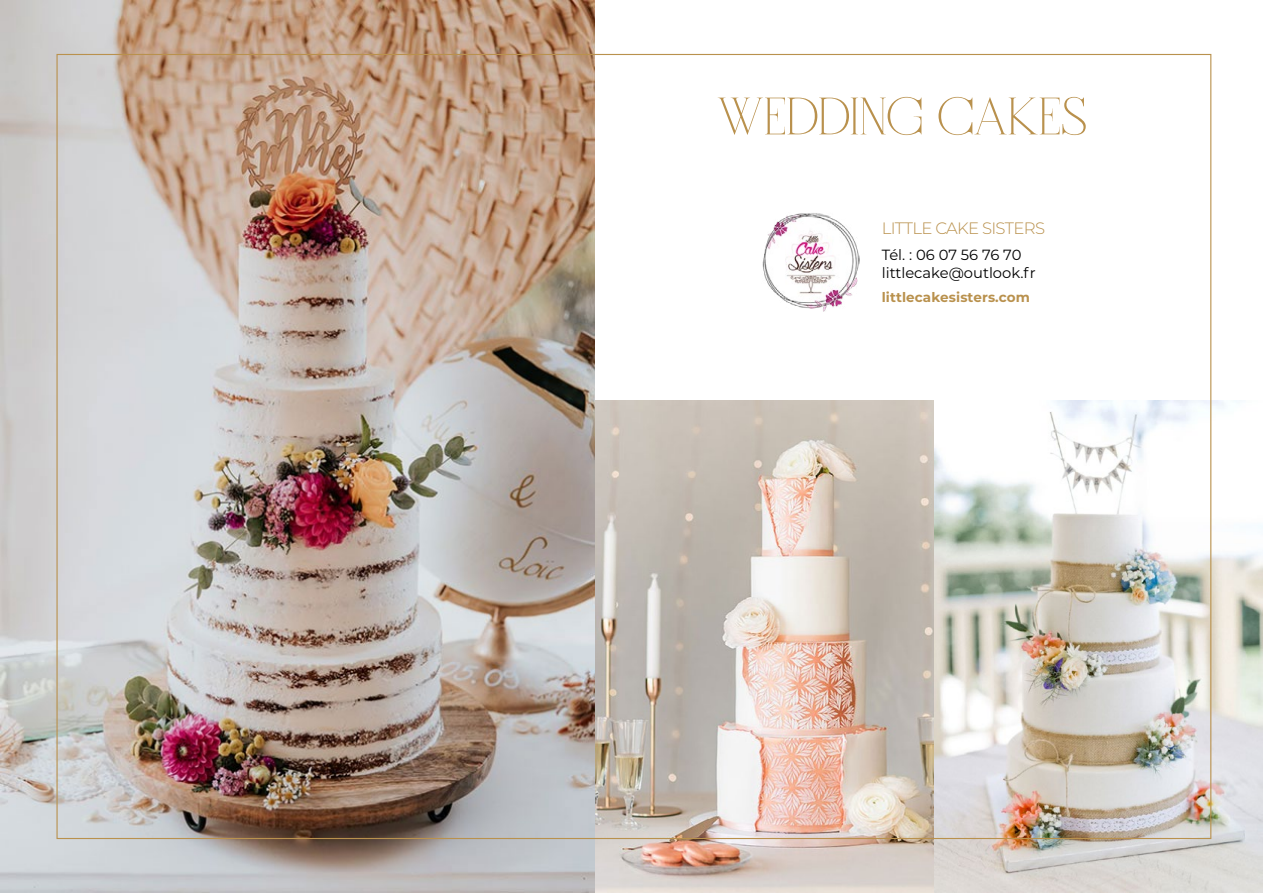
<style>
.page{position:relative;width:1263px;height:893px;background:#fff}
.page>*{position:absolute;margin:0;border:0;box-sizing:border-box;transform-origin:0 0}
.t1{font:52.5px "Rotterburg Stylish";letter-spacing:-.005em;color:#b9914d}
.t2{font:300 16.5px "Montserrat";letter-spacing:-.04em;color:#b9914d}
.t3{font:14.7px/17.7px "Montserrat";color:#000}
.t4{font:700 13.5px "Montserrat";letter-spacing:.01em;color:#b9914d}
</style>
<div class="page">
<img style="left:0;top:0;width:595px;height:892px">
<img style="left:595px;top:400px;width:668px;height:493px">
<img style="left:762px;top:213px;width:98px;height:98px">
<h1 class="t1" style="left:717px;top:86px;width:371px">WEDDING CAKES</h1>
<p class="t2" style="left:882px;top:217px;width:165px">LITTLE CAKE SISTERS</p>
<p class="t3" style="left:882px;top:245px;width:155px">Tél. : 06 07 56 76 70 littlecake@outlook.fr</p>
<p class="t4" style="left:882px;top:288px;width:150px">littlecakesisters.com</p>
</div>
